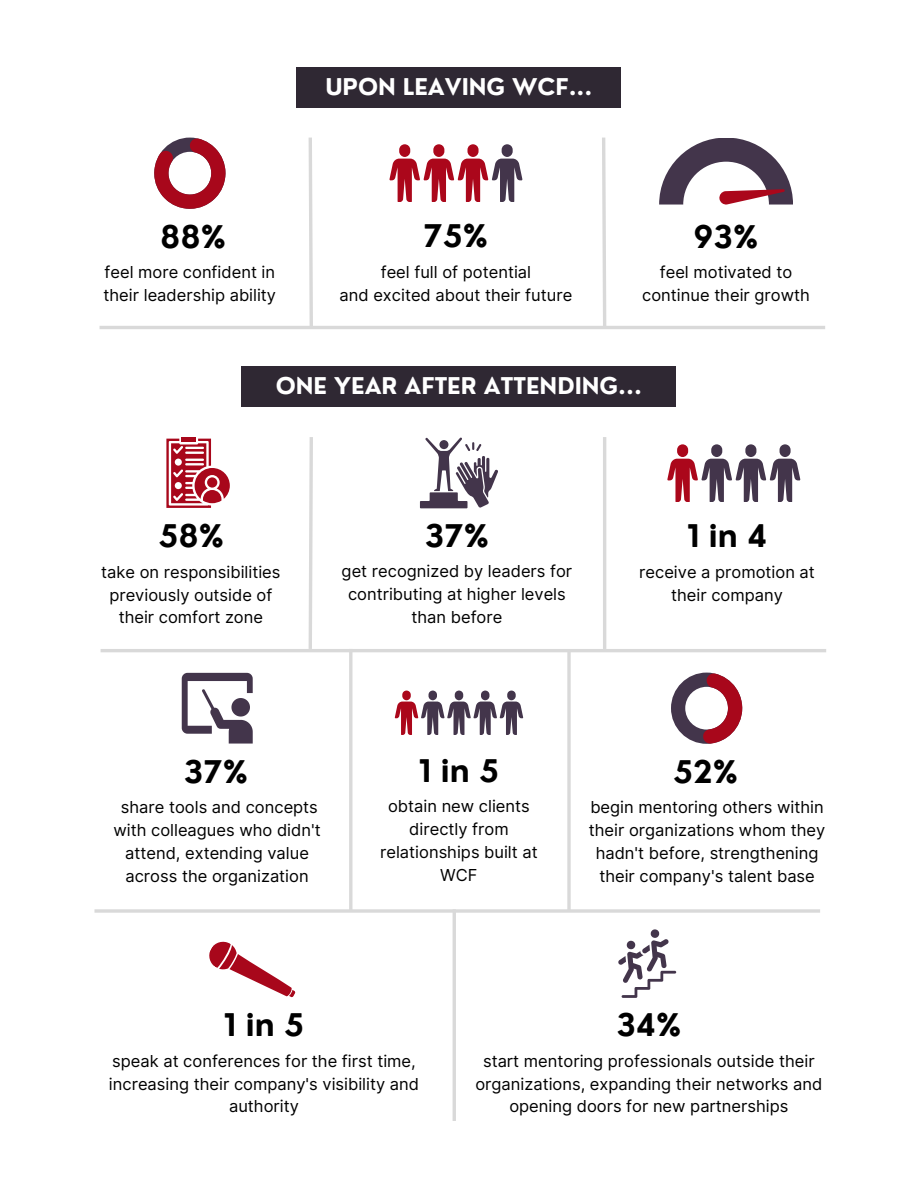
<style>
.page{position:relative;width:918px;height:1188px;background:#fff}
.page>*{position:absolute;margin:0;border:0;box-sizing:border-box;transform-origin:0 0}
.t1{font:700 30.45px "Nourd";color:#000}
.t2{font:700 22.5px "Nourd";color:#fff}
.t3{font:16.5px/22.8px "Inter";color:#000;text-align:center}
</style>
<div class="page">
<div style="left:297px;top:67px;width:324px;height:40px;background:#2f2833"></div>
<div style="left:242px;top:366px;width:434px;height:41px;background:#2f2833"></div>
<hr style="left:453px;top:909px;width:3px;height:212px;background:#d9d9d9">
<hr style="left:101px;top:649px;width:725px;height:3px;background:#d9d9d9">
<svg style="left:308px;top:437px;width:5px;height:212px"></svg>
<svg style="left:667px;top:444px;width:133px;height:58px"></svg>
<hr style="left:603px;top:437px;width:3px;height:212px;background:#d9d9d9">
<hr style="left:94px;top:909px;width:726px;height:4px;background:#d9d9d9">
<svg style="left:154px;top:138px;width:71px;height:71px"></svg>
<svg style="left:389px;top:144px;width:133px;height:58px"></svg>
<hr style="left:100px;top:326px;width:725px;height:3px;background:#d9d9d9">
<svg style="left:308px;top:137px;width:5px;height:189px"></svg>
<svg style="left:602px;top:137px;width:5px;height:189px"></svg>
<svg style="left:395px;top:691px;width:128px;height:44px"></svg>
<svg style="left:671px;top:673px;width:71px;height:71px"></svg>
<hr style="left:349px;top:649px;width:3px;height:262px;background:#d9d9d9">
<hr style="left:567px;top:651px;width:4px;height:260px;background:#d9d9d9">
<svg style="left:659px;top:138px;width:134px;height:67px"></svg>
<div style="left:182px;top:437px;width:14px;height:5px;background:#a8071b"></div>
<svg style="left:166px;top:439px;width:63px;height:69px"></svg>
<div style="left:207px;top:477px;width:10px;height:11px;background:#a8071b;border-radius:50%"></div>
<svg style="left:420px;top:437px;width:78px;height:71px"></svg>
<svg style="left:182px;top:673px;width:70px;height:71px"></svg>
<svg style="left:209px;top:941px;width:87px;height:57px"></svg>
<svg style="left:618px;top:929px;width:58px;height:68px"></svg>
<h1 class="t1" style="left:160px;top:217px;width:68px">88%</h1>
<p class="t3" style="left:104px;top:261px;width:174px;text-align:left">feel more confident in their leadership ability</p>
<h2 class="t2" style="left:325px;top:73px;width:269px">UPON LEAVING WCF...</h2>
<p class="t1" style="left:424px;top:217px;width:66px">75%</p>
<p class="t3" style="left:381px;top:260px;width:152px">feel full of potential</p>
<p class="t3" style="left:340px;top:283px;width:234px">and excited about their future</p>
<p class="t1" style="left:694px;top:217px;width:66px">93%</p>
<h2 class="t3" style="left:642px;top:261px;width:169px">feel motivated to continue their growth</h2>
<p class="t2" style="left:276px;top:372px;width:368px">ONE YEAR AFTER ATTENDING...</p>
<p class="t1" style="left:158px;top:517px;width:67px">58%</p>
<p class="t3" style="left:101px;top:560px;width:181px">take on responsibilities previously outside of their comfort zone</p>
<p class="t1" style="left:425px;top:516px;width:66px">37%</p>
<p class="t3" style="left:342px;top:560px;width:232px">get recognized by leaders for contributing at higher levels than before</p>
<h1 class="t1" style="left:687px;top:517px;width:82px">1in4</h1>
<h1 class="t3" style="left:639px;top:560px;width:177px">receive a promotion at their company</h1>
<p class="t1" style="left:184px;top:752px;width:66px">37%</p>
<p class="t3" style="left:113px;top:796px;width:209px">share tools and concepts with colleagues who didn't attend, extending value across the organization</p>
<p class="t1" style="left:419px;top:752px;width:82px">1in5</p>
<p class="t3" style="left:380px;top:795px;width:159px">obtain new clients directly from relationships built at<br>WCF</p>
<p class="t1" style="left:673px;top:752px;width:66px">52%</p>
<h1 class="t3" style="left:589px;top:796px;width:238px">begin mentoring others within their organizations whom they hadn't before, strengthening their company's talent base</h1>
<h1 class="t1" style="left:224px;top:1006px;width:82px">1in5</h1>
<h1 class="t3" style="left:109px;top:1049px;width:312px">speak at conferences for the first time, increasing their company's visibility and authority</h1>
<p class="t1" style="left:617px;top:1006px;width:66px">34%</p>
<p class="t3" style="left:475px;top:1049px;width:348px">start mentoring professionals outside their organizations, expanding their networks and opening doors for new partnerships</p>
</div>
